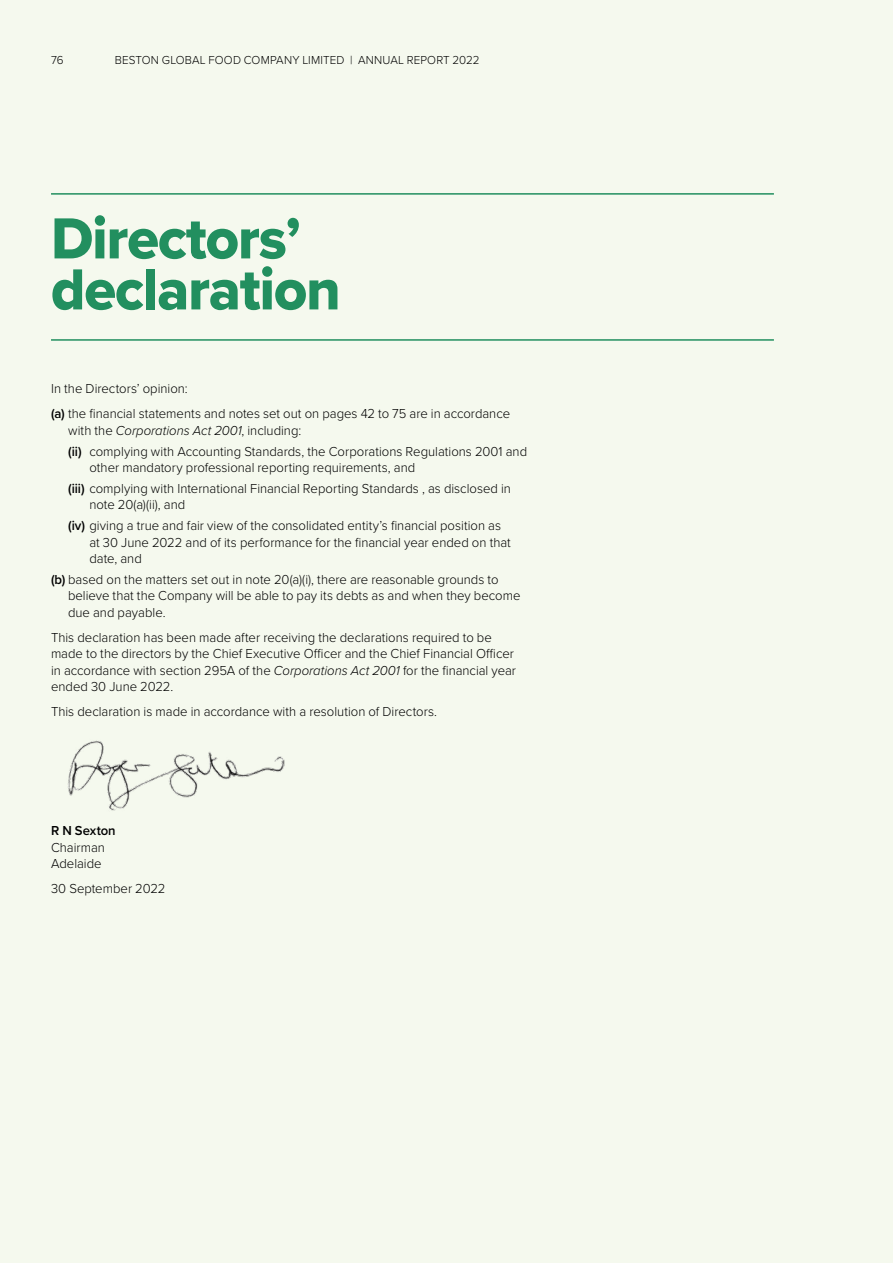
<style>
.page{position:relative;width:893px;height:1263px;background:#f5f9ee}
.page>*{position:absolute;margin:0;border:0;box-sizing:border-box;transform-origin:0 0}
.t1{font:60px/51px "Proxima Nova Extrabld";letter-spacing:-.02em;color:#228f5f}
.t2{font:300 13.5px/16.5px "Proxima Nova";color:#000}
.t3{font:600 13.5px "Proxima Nova";color:#000}
.t4{font:300 12px "Proxima Nova";letter-spacing:.015em;color:#000}
.s1{font-weight:600}
.s2{font-style:italic}
</style>
<div class="page">
<img style="left:68px;top:740px;width:217px;height:71px">
<hr style="left:51px;top:193px;width:723px;height:2px;background:#228f5f">
<hr style="left:51px;top:339px;width:723px;height:2px;background:#228f5f">
<p class="t4" style="left:51px;top:51px;width:14px">76</p>
<p class="t4" style="left:115px;top:51px;width:366px">BESTON GLOBAL FOOD COMPANY LIMITED | ANNUAL REPORT 2022</p>
<h1 class="t1" style="left:51px;top:212px;width:291px">Directors’ declaration</h1>
<p class="t2" style="left:51px;top:376px;width:461px;line-height:25px">In the Directors’ opinion:<br><span class="s1">(a)</span> the financial statements and notes set out on pages 42 to 75 are in accordance</p>
<p class="t2" style="left:68px;top:419px;width:461px;line-height:20.7px">with the <span class="s2">Corporations Act 2001</span>, including:<br><span class="s1">(ii)</span> complying with Accounting Standards, the Corporations Regulations 2001 and</p>
<p class="t2" style="left:68px;top:457px;width:444px;line-height:20.7px;text-indent:21px">other mandatory professional reporting requirements, and<br><span class="s1">(iii)</span> complying with International Financial Reporting Standards , as disclosed in</p>
<p class="t2" style="left:68px;top:494px;width:434px;line-height:20.7px;text-indent:21px">note 20(a)(ii), and<br><span class="s1">(iv)</span> giving a true and fair view of the consolidated entity’s financial position as</p>
<p class="t2" style="left:89px;top:533px;width:423px">at 30 June 2022 and of its performance for the financial year ended on that date, and</p>
<p class="t2" style="left:68px;top:570px;width:454px;text-indent:-17px"><span class="s1">(b)</span> based on the matters set out in note 20(a)(i), there are reasonable grounds to believe that the Company will be able to pay its debts as and when they become due and payable.</p>
<p class="t2" style="left:51px;top:628px;width:467px">This declaration has been made after receiving the declarations required to be made to the directors by the Chief Executive Officer and the Chief Financial Officer in accordance with section 295A of the <span class="s2">Corporations Act 2001</span> for the financial year ended 30 June 2022.</p>
<p class="t2" style="left:51px;top:703px;width:387px">This declaration is made in accordance with a resolution of Directors.</p>
<p class="t3" style="left:51px;top:821px;width:66px">R N Sexton</p>
<p class="t2" style="left:51px;top:838px;width:55px">Chairman<br>Adelaide</p>
<p class="t2" style="left:51px;top:880px;width:116px">30 September 2022</p>
</div>
